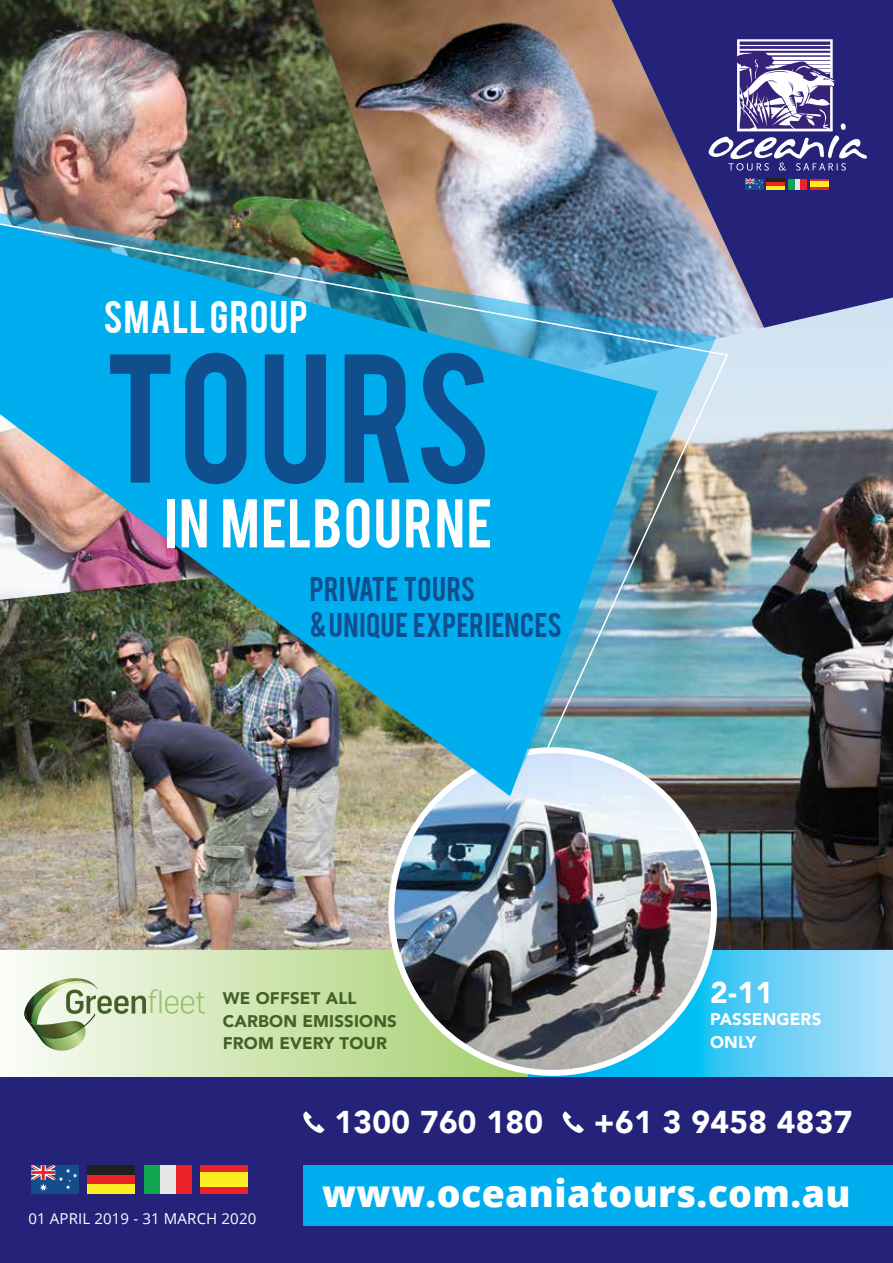
<style>
.page{position:relative;width:893px;height:1263px;background:#252379}
.page>*{position:absolute;margin:0;border:0;box-sizing:border-box;transform-origin:0 0}
.t1{font:144px "Bebas";letter-spacing:.02em;color:#114e8e}
.t2{font:54px "Bebas";letter-spacing:.035em;color:#fff}
.t3{font:800 37.5px "Open Sans";letter-spacing:.01em;color:#fff}
.t4{font:36px "Bebas";letter-spacing:.03em;color:#fff}
.t5{font:900 31.5px "Avenir";letter-spacing:.01em;color:#fff}
.t6{font:900 30px "Avenir";color:#fff}
.t7{font:27px/36px "Bebas";letter-spacing:.02em;color:#114e8e}
.t8{font:900 16.8px/22.5px "Avenir";letter-spacing:.01em;color:#436026}
.t9{font:900 16.8px/22.5px "Avenir";letter-spacing:.01em;color:#fff}
.t10{font:15px "Open Sans";letter-spacing:.01em;color:#fff}
</style>
<div class="page">
<img style="left:0;top:796px;width:392px;height:154px">
<svg style="left:0;top:950px;width:553px;height:126px;background:#d1e6b5"></svg>
<svg style="left:529px;top:950px;width:364px;height:126px;background:#66d0f6"></svg>
<svg style="left:21px;top:978px;width:184px;height:75px;background:#c9d8b7"></svg>
<div style="left:686px;top:16px;width:198px;height:192px;background:#252379"></div>
<svg style="left:808px;top:39px;width:59px;height:132px"></svg>
<div style="left:810px;top:179px;width:18px;height:11px;background:#eb2227"></div>
<div style="left:810px;top:181px;width:18px;height:6px;background:#fdee20"></div>
<svg style="left:302px;top:1111px;width:23px;height:23px"></svg>
<svg style="left:562px;top:1111px;width:22px;height:23px"></svg>
<div style="left:200px;top:1165px;width:48px;height:29px;background:#eb2227"></div>
<div style="left:200px;top:1172px;width:48px;height:15px;background:#fbee23"></div>
<div style="left:87px;top:1175px;width:48px;height:10px;background:#eb2227"></div>
<div style="left:87px;top:1185px;width:48px;height:9px;background:#fbee23"></div>
<div style="left:87px;top:1165px;width:48px;height:10px;background:#221f20"></div>
<div style="left:160px;top:1165px;width:16px;height:29px;background:#e7e7e7"></div>
<div style="left:176px;top:1165px;width:16px;height:29px;background:#eb2227"></div>
<div style="left:144px;top:1165px;width:16px;height:29px;background:#12a74f"></div>
<div style="left:31px;top:1165px;width:48px;height:29px;background:#154d8c"></div>
<svg style="left:31px;top:1165px;width:46px;height:26px"></svg>
<img style="left:502px;top:0;width:306px;height:298px">
<img style="left:0;top:0;width:502px;height:153px">
<img style="left:358px;top:298px;width:535px;height:651px">
<img style="left:391px;top:750px;width:323px;height:323px;border-radius:161px">
<img style="left:0;top:153px;width:716px;height:643px">
<img style="left:0;top:751px;width:658px;height:45px">
<div style="left:303px;top:1165px;width:590px;height:60px;background:#00aeef"></div>
<img style="left:0;top:217px;width:729px;height:534px">
<h3 class="t4" style="left:103px;top:290px;width:206px">SMALL GROUP</h3>
<h1 class="t1" style="left:103px;top:314px;width:390px">TOURS</h1>
<h2 class="t2" style="left:165px;top:484px;width:329px">IN MELBOURNE</h2>
<h3 class="t7" style="left:310px;top:569px;width:254px">PRIVATE TOURS<br>&amp; UNIQUE EXPERIENCES</h3>
<p class="t8" style="left:223px;top:987px;width:176px">WE OFFSET ALL<br>CARBON EMISSIONS<br>FROM EVERY TOUR</p>
<h3 class="t6" style="left:710px;top:967px;width:65px">2-11</h3>
<p class="t9" style="left:710px;top:1008px;width:113px">PASSENGERS<br>ONLY</p>
<h3 class="t5" style="left:335px;top:1095px;width:210px">1300 760 180</h3>
<h3 class="t5" style="left:594px;top:1095px;width:260px">+61 3 9458 4837</h3>
<p class="t10" style="left:28px;top:1208px;width:230px">01 APRIL 2019 - 31 MARCH 2020</p>
<h3 class="t3" style="left:322px;top:1164px;width:530px">www.oceaniatours.com.au</h3>
</div>
